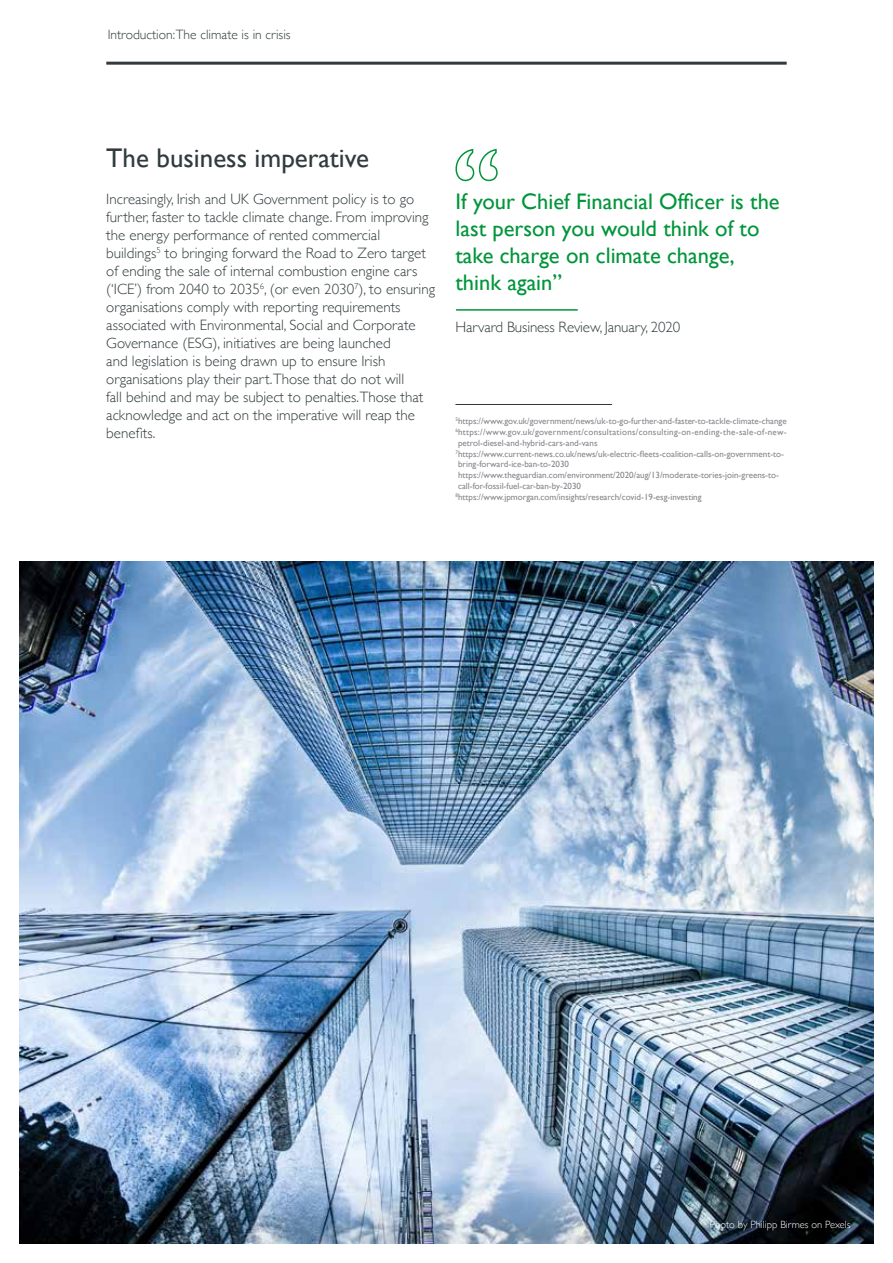
<style>
.page{position:relative;width:893px;height:1263px;background:#fff}
.page>*{position:absolute;margin:0;border:0;box-sizing:border-box;transform-origin:0 0}
.t1{font:27px "Gill Sans";color:#313b3d}
.t2{font:22.5px/27px "Gill Sans";color:#00953b}
.t3{font:300 15px/18px "Gill Sans";color:#313b3d}
.t4{font:300 13.5px "Gill Sans";color:#313b3d}
.t5{font:300 10.5px "Gill Sans";color:#fff}
.t6{font:9px/10.8px "Gill Sans";color:#86878c}
</style>
<div class="page">
<hr style="left:106px;top:62px;width:681px;height:3px;background:#313b3d">
<hr style="left:455px;top:404px;width:157px;height:1px;background:#313b3d">
<hr style="left:456px;top:309px;width:122px;height:2px;background:#00953b">
<svg style="left:455px;top:148px;width:43px;height:34px"></svg>
<img style="left:20px;top:562px;width:853px;height:681px">
<p class="t4" style="left:108px;top:24px;width:184px">Introduction:The climate is in crisis</p>
<h1 class="t1" style="left:106px;top:142px;width:264px">The business imperative</h1>
<p class="t3" style="left:106px;top:189px;width:330px">Increasingly, Irish and UK Government policy is to go further, faster to tackle climate change. From improving the energy performance of rented commercial buildings<sup>5</sup> to bringing forward the Road to Zero target of ending the sale of internal combustion engine cars (‘ICE’) from 2040 to 2035<sup>6</sup>, (or even 2030<sup>7</sup>), to ensuring organisations comply with reporting requirements associated with Environmental, Social and Corporate Governance (ESG), initiatives are being launched<br>and legislation is being drawn up to ensure Irish organisations play their part.Those that do not will<br>fall behind and may be subject to penalties.Those that acknowledge and act on the imperative will reap the benefits.</p>
<h2 class="t2" style="left:455px;top:188px;width:326px">If your Chief Financial Officer is the last person you would think of to take charge on climate change, think again”</h2>
<p class="t3" style="left:455px;top:318px;width:226px">Harvard Business Review, January, 2020</p>
<p class="t6" style="left:455px;top:416px;width:333px"><sup>5</sup>https://www.gov.uk/government/news/uk-to-go-further-and-faster-to-tackle-climate-change <sup>6</sup>https://www.gov.uk/government/consultations/consulting-on-ending-the-sale-of-new&shy;petrol-diesel-and-hybrid-cars-and-vans <sup>7</sup>https://www.current-news.co.uk/news/uk-electric-fleets-coalition-calls-on-government-to&shy;bring-forward-ice-ban-to-2030 https://www.theguardian.com/environment/2020/aug/13/moderate-tories-join-greens-to&shy;call-for-fossil-fuel-car-ban-by-2030<br><sup>8</sup>https://www.jpmorgan.com/insights/research/covid-19-esg-investing</p>
<p class="t5" style="left:710px;top:1216px;width:142px">Photo by Philipp Birmes on Pexels</p>
</div>
